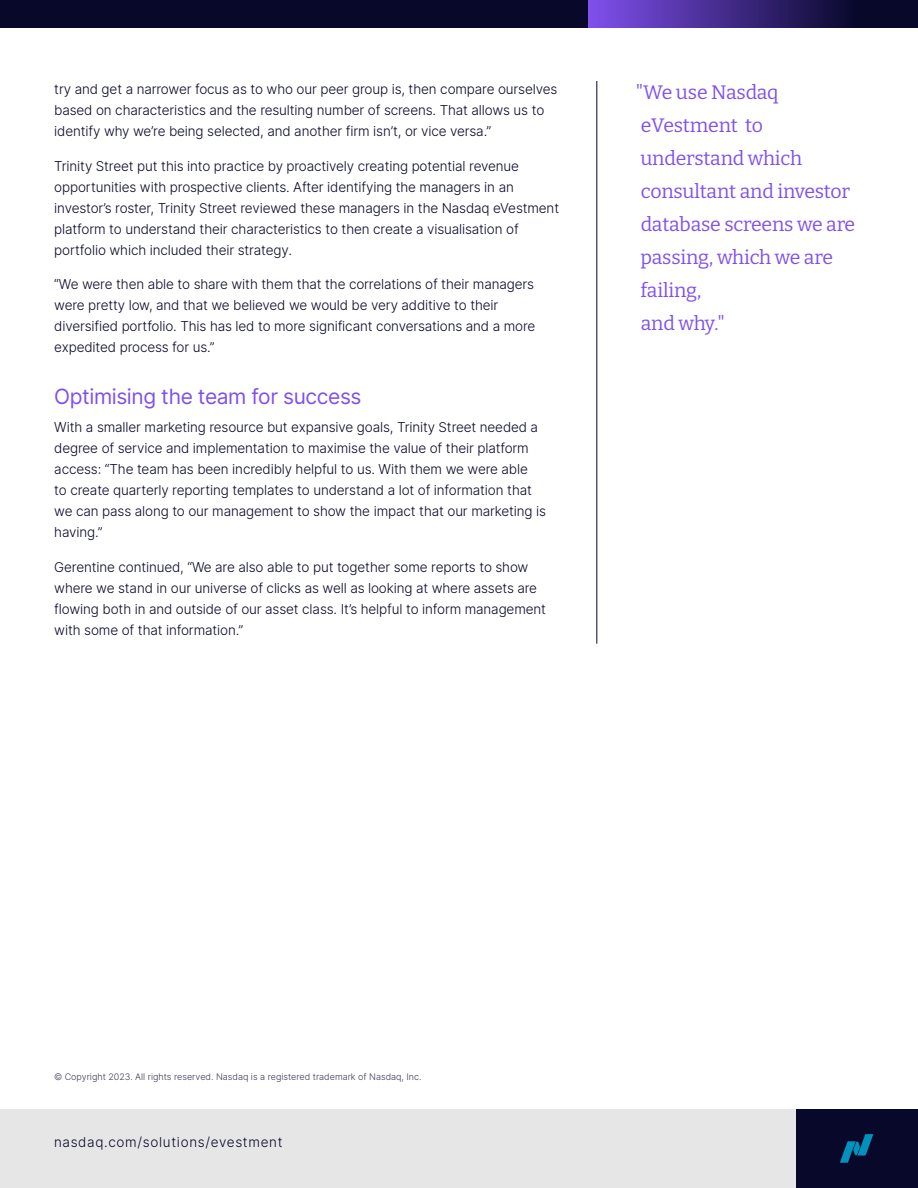
<style>
.page{position:relative;width:918px;height:1188px;background:#fff}
.page>*{position:absolute;margin:0;border:0;box-sizing:border-box;transform-origin:0 0}
.t1{font:21px "Inter";letter-spacing:-.02em;color:#8050ed}
.t2{font:19.5px/33px "Bitter";letter-spacing:-.01em;color:#8050ed}
.t3{font:300 13.5px/21px "Inter";letter-spacing:-.01em;color:#08082a}
.t4{font:300 13.5px "Inter";letter-spacing:.05em;color:#08082a}
.t5{font:300 9px "Inter";color:#393955}
</style>
<div class="page">
<div style="left:0;top:1109px;width:918px;height:79px;background:#e6e6e6"></div>
<div style="left:0;top:0;width:918px;height:28px;background:#08082a"></div>
<svg style="left:589px;top:0;width:255px;height:28px;background:#462d90"></svg>
<div style="left:796px;top:1109px;width:122px;height:79px;background:#08082a"></div>
<svg style="left:840px;top:1134px;width:33px;height:29px"></svg>
<hr style="left:597px;top:81px;width:1px;height:563px;background:#08082a">
<p class="t3" style="left:54px;top:79px;width:505px">try and get a narrower focus as to who our peer group is, then compare ourselves based on characteristics and the resulting number of screens. That allows us to identify why we’re being selected, and another firm isn’t, or vice versa.”</p>
<p class="t3" style="left:54px;top:155px;width:506px">Trinity Street put this into practice by proactively creating potential revenue opportunities with prospective clients. After identifying the managers in an investor’s roster, Trinity Street reviewed these managers in the Nasdaq eVestment platform to understand their characteristics to then create a visualisation of portfolio which included their strategy.</p>
<p class="t3" style="left:54px;top:274px;width:483px">“We were then able to share with them that the correlations of their managers were pretty low, and that we believed we would be very additive to their diversified portfolio. This has led to more significant conversations and a more expedited process for us.”</p>
<h1 class="t1" style="left:54px;top:381px;width:309px">Optimising the team for success</h1>
<p class="t3" style="left:54px;top:416px;width:493px">With a smaller marketing resource but expansive goals, Trinity Street needed a degree of service and implementation to maximise the value of their platform access: “The team has been incredibly helpful to us. With them we were able<br>to create quarterly reporting templates to understand a lot of information that we can pass along to our management to show the impact that our marketing is having.”</p>
<p class="t3" style="left:54px;top:556px;width:493px">Gerentine continued, “We are also able to put together some reports to show where we stand in our universe of clicks as well as looking at where assets are flowing both in and outside of our asset class. It’s helpful to inform management with some of that information.”</p>
<h2 class="t2" style="left:636px;top:75px;width:221px">"We use Nasdaq eVestment to understand which consultant and investor database screens we are passing, which we are failing,<br>and why."</h2>
<p class="t5" style="left:54px;top:1070px;width:369px">© Copyright 2023. All rights reserved. Nasdaq is a registered trademark of Nasdaq, Inc.</p>
<p class="t4" style="left:54px;top:1133px;width:230px">nasdaq.com/solutions/evestment</p>
</div>
